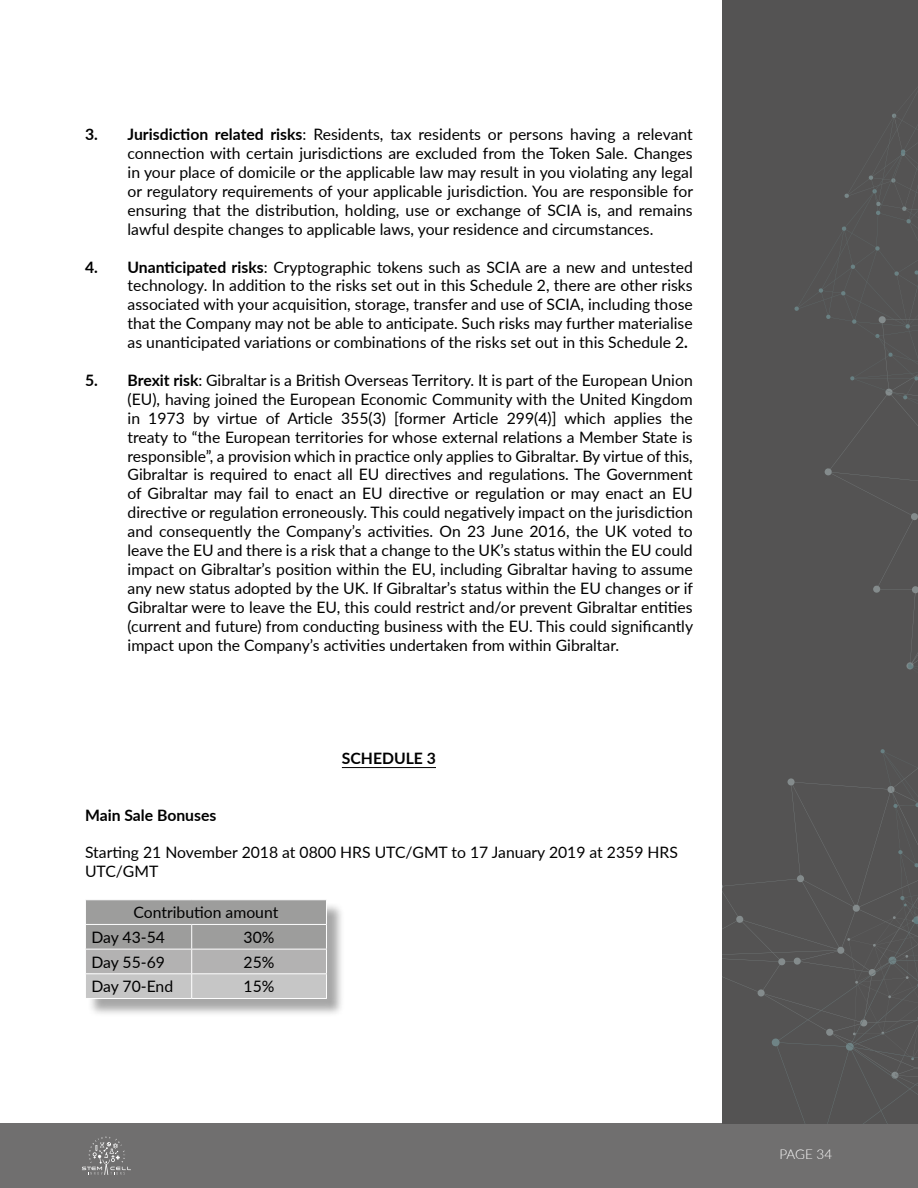
<style>
.page{position:relative;width:918px;height:1188px;background:#fff}
.page>*{position:absolute;margin:0;border:0;box-sizing:border-box;transform-origin:0 0}
.t1{font:15.75px/18.9px "Lato";color:#000;text-align:justify}
.t2{font:700 15.75px "Lato";color:#000}
.t3{font:300 13.5px "Lato";letter-spacing:-.01em;color:#fff}
.s1{font-weight:700}
</style>
<div class="page">
<div style="left:0;top:1124px;width:918px;height:64px;background:#706f6f"></div>
<svg style="left:82px;top:1137px;width:49px;height:38px"></svg>
<div style="left:723px;top:0;width:195px;height:1124px;background:#545353"></div>
<svg style="left:795px;top:114px;width:98px;height:479px"></svg>
<svg style="left:723px;top:749px;width:195px;height:375px"></svg>
<img style="left:893px;top:113px;width:25px;height:785px">
<img style="left:893px;top:513px;width:25px;height:382px">
<hr style="left:342px;top:767px;width:94px;height:1px;background:#000">
<div style="left:88px;top:902px;width:257px;height:115px;background:#000;opacity:.35"></div>
<svg style="left:85px;top:900px;width:242px;height:98px;background:#b0b0af"></svg>
<hr style="left:85px;top:998px;width:107px;height:1px;background:#fff">
<hr style="left:192px;top:998px;width:135px;height:1px;background:#fff">
<p class="t1" style="left:128px;top:124px;width:567px;text-indent:-43px"><span class="s1">3. Jurisdiction related risks</span>: Residents, tax residents or persons having a relevant connection with certain jurisdictions are excluded from the Token Sale. Changes in your place of domicile or the applicable law may result in you violating any legal or regulatory requirements of your applicable jurisdiction. You are responsible for ensuring that the distribution, holding, use or exchange of SCIA is, and remains lawful despite changes to applicable laws, your residence and circumstances.</p>
<p class="t1" style="left:128px;top:257px;width:567px;text-indent:-43px"><span class="s1">4. Unanticipated risks</span>: Cryptographic tokens such as SCIA are a new and untested technology. In addition to the risks set out in this Schedule 2, there are other risks associated with your acquisition, storage, transfer and use of SCIA, including those that the Company may not be able to anticipate. Such risks may further materialise as unanticipated variations or combinations of the risks set out in this Schedule 2<span class="s1">.</span></p>
<p class="t1" style="left:128px;top:370px;width:567px;text-indent:-43px"><span class="s1">5. Brexit risk</span>: Gibraltar is a British Overseas Territory. It is part of the European Union (EU), having joined the European Economic Community with the United Kingdom in 1973 by virtue of Article 355(3) [former Article 299(4)] which applies the treaty to “the European territories for whose external relations a Member State is responsible”, a provision which in practice only applies to Gibraltar. By virtue of this, Gibraltar is required to enact all EU directives and regulations. The Government of Gibraltar may fail to enact an EU directive or regulation or may enact an EU directive or regulation erroneously. This could negatively impact on the jurisdiction and consequently the Company’s activities. On 23 June 2016, the UK voted to leave the EU and there is a risk that a change to the UK’s status within the EU could impact on Gibraltar’s position within the EU, including Gibraltar having to assume any new status adopted by the UK. If Gibraltar’s status within the EU changes or if Gibraltar were to leave the EU, this could restrict and/or prevent Gibraltar entities (current and future) from conducting business with the EU. This could significantly impact upon the Company’s activities undertaken from within Gibraltar.</p>
<p class="t2" style="left:342px;top:747px;width:96px">SCHEDULE 3</p>
<p class="t2" style="left:85px;top:803px;width:133px">Main Sale Bonuses</p>
<p class="t1" style="left:85px;top:843px;width:594px">Starting 21 November 2018 at 0800 HRS UTC/GMT to 17 January 2019 at 2359 HRS<br>UTC/GMT</p>
<p class="t1" style="left:91px;top:900px;width:189px;line-height:24.8px;text-indent:42px">Contribution amount<br>Day 43-54</p>
<p class="t1" style="left:244px;top:927px;width:32px">30%</p>
<p class="t1" style="left:91px;top:952px;width:75px">Day 55-69</p>
<p class="t1" style="left:244px;top:952px;width:32px">25%</p>
<p class="t1" style="left:91px;top:977px;width:83px">Day 70-End</p>
<p class="t1" style="left:244px;top:977px;width:32px">15%</p>
<p class="t3" style="left:779px;top:1145px;width:54px">PAGE 34</p>
</div>
